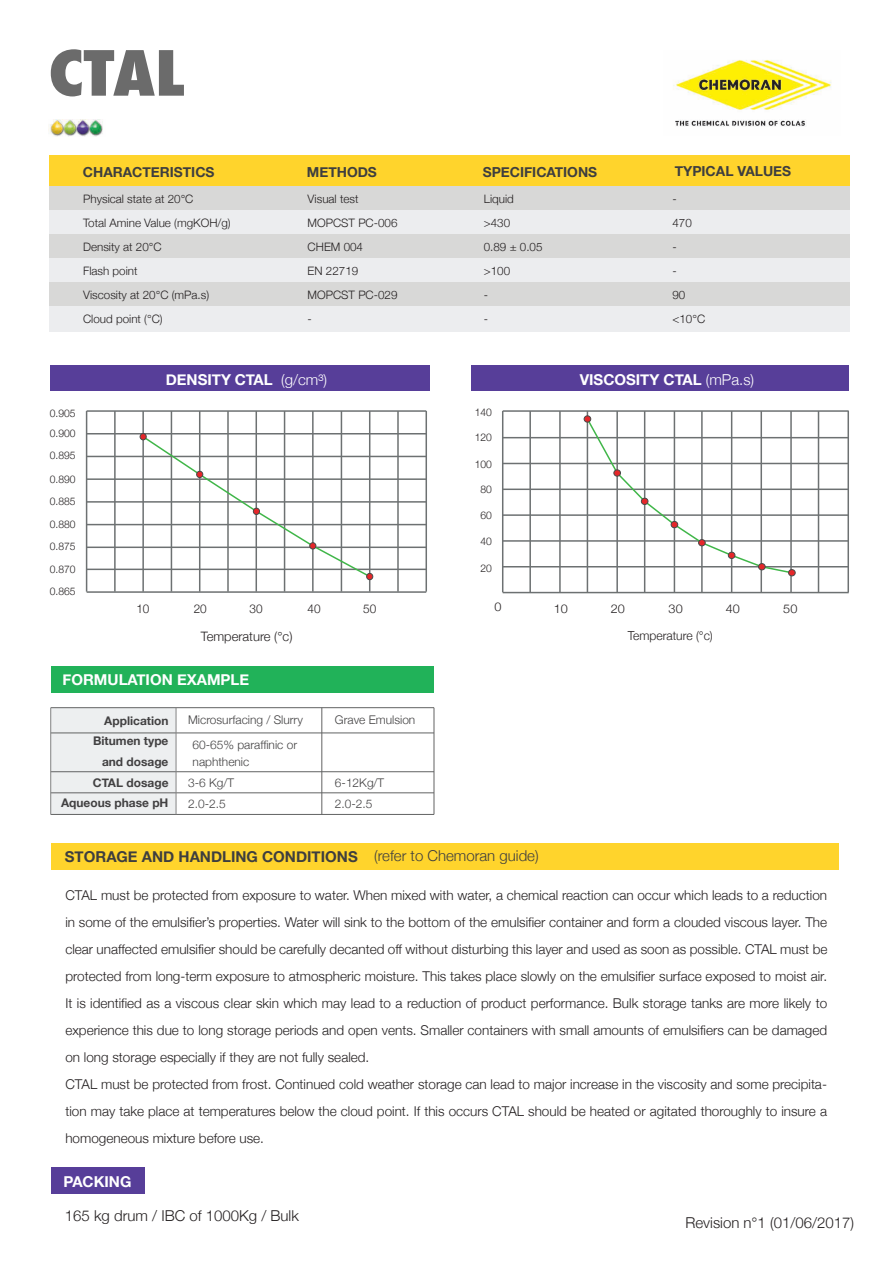
<style>
.page{position:relative;width:893px;height:1263px;background:#fff}
.page>*{position:absolute;margin:0;border:0;box-sizing:border-box;transform-origin:0 0}
.t1{font:800 condensed 60.45px "Futura";color:#6b6b6b;scale:1.16 1}
.t2{font:700 15px "Helvetica Neue";color:#fff}
.t3{font:700 15px "Helvetica Neue";color:#3e3e3f}
.t4{font:300 15px "Helvetica Neue";color:#231f20}
.t5{font:700 13.8px "Helvetica Neue";color:#3e3e3f}
.t6{font:300 13.5px/27px "Helvetica Neue";color:#231f20}
.t7{font:300 13.05px "Helvetica Neue";color:#231f20}
.t8{font:300 12.3px "Helvetica Neue";color:#231f20}
.t9{font:300 12px/21px "Helvetica Neue";color:#424142}
.t10{font:700 12px/20.5px "Helvetica Neue";color:#424142;text-align:right}
.t11{font:300 12px "Helvetica Neue";color:#231f20;scale:1.05 1}
.t12{font:300 12px "Helvetica Neue";color:#231f20}
.t13{font:300 11.55px/24px "Helvetica Neue";color:#231f20}
.t14{font:300 10.5px/20.1px "Helvetica Neue";color:#231f20}
.s1{font-weight:300}
</style>
<div class="page">
<div style="left:50px;top:155px;width:800px;height:31px;background:#ffd42c"></div>
<div style="left:50px;top:186px;width:800px;height:144px;background:#d8d8d7"></div>
<div style="left:50px;top:210px;width:800px;height:24px;background:#ecedef"></div>
<div style="left:50px;top:258px;width:800px;height:24px;background:#ecedef"></div>
<div style="left:50px;top:306px;width:800px;height:25px;background:#ecedef"></div>
<img style="left:48px;top:120px;width:55px;height:17px">
<div style="left:51px;top:1167px;width:94px;height:27px;background:#573e99"></div>
<div style="left:51px;top:843px;width:788px;height:26px;background:#ffd42c"></div>
<div style="left:51px;top:708px;width:125px;height:106px;background:#edeff0"></div>
<hr style="left:51px;top:732px;width:383px;height:1px;background:#626363">
<hr style="left:51px;top:707px;width:383px;height:1px;background:#626363">
<hr style="left:51px;top:771px;width:383px;height:1px;background:#626363">
<hr style="left:51px;top:792px;width:383px;height:1px;background:#626363">
<hr style="left:51px;top:814px;width:383px;height:1px;background:#626363">
<hr style="left:176px;top:708px;width:1px;height:106px;background:#848484">
<hr style="left:50px;top:708px;width:1px;height:106px;background:#848484">
<hr style="left:321px;top:708px;width:1px;height:106px;background:#626363">
<hr style="left:434px;top:708px;width:1px;height:106px;background:#626363">
<div style="left:51px;top:666px;width:382px;height:27px;background:#21b259"></div>
<div style="left:50px;top:365px;width:379px;height:26px;background:#573e99"></div>
<div style="left:471px;top:365px;width:378px;height:26px;background:#573e99"></div>
<hr style="left:502px;top:411px;width:1px;height:181px;background:#6d7172">
<hr style="left:559px;top:411px;width:2px;height:181px;background:#6d7172">
<hr style="left:616px;top:411px;width:2px;height:181px;background:#6d7172">
<hr style="left:674px;top:411px;width:1px;height:181px;background:#6d7172">
<hr style="left:731px;top:411px;width:1px;height:181px;background:#6d7172">
<hr style="left:529px;top:411px;width:2px;height:181px;background:#6d7172">
<hr style="left:587px;top:411px;width:1px;height:181px;background:#6d7172">
<hr style="left:644px;top:411px;width:1px;height:181px;background:#6d7172">
<hr style="left:701px;top:411px;width:2px;height:181px;background:#6d7172">
<hr style="left:790px;top:411px;width:2px;height:181px;background:#6d7172">
<hr style="left:847px;top:411px;width:2px;height:181px;background:#6d7172">
<hr style="left:760px;top:411px;width:2px;height:181px;background:#6d7172">
<hr style="left:818px;top:411px;width:1px;height:181px;background:#6d7172">
<hr style="left:503px;top:410px;width:346px;height:2px;background:#6d7172">
<hr style="left:503px;top:488px;width:346px;height:2px;background:#6d7172">
<hr style="left:503px;top:437px;width:346px;height:1px;background:#6d7172">
<hr style="left:503px;top:463px;width:346px;height:1px;background:#6d7172">
<hr style="left:503px;top:514px;width:346px;height:2px;background:#6d7172">
<hr style="left:503px;top:540px;width:346px;height:2px;background:#6d7172">
<hr style="left:503px;top:566px;width:346px;height:1px;background:#6d7172">
<hr style="left:503px;top:592px;width:346px;height:1px;background:#6d7172">
<div style="left:584px;top:416px;width:7px;height:6px;border:1px solid #484949;border-radius:50%"></div>
<svg style="left:585px;top:417px;width:210px;height:159px"></svg>
<div style="left:788px;top:569px;width:7px;height:7px;border:1px solid #484949;border-radius:50%"></div>
<hr style="left:86px;top:411px;width:1px;height:181px;background:#6d7172">
<hr style="left:114px;top:411px;width:2px;height:181px;background:#6d7172">
<hr style="left:142px;top:411px;width:2px;height:181px;background:#6d7172">
<hr style="left:171px;top:411px;width:1px;height:181px;background:#6d7172">
<hr style="left:199px;top:411px;width:1px;height:181px;background:#6d7172">
<hr style="left:227px;top:411px;width:2px;height:181px;background:#6d7172">
<hr style="left:256px;top:411px;width:1px;height:181px;background:#6d7172">
<hr style="left:284px;top:411px;width:1px;height:181px;background:#6d7172">
<hr style="left:312px;top:411px;width:2px;height:181px;background:#6d7172">
<hr style="left:341px;top:411px;width:1px;height:181px;background:#6d7172">
<hr style="left:369px;top:411px;width:1px;height:181px;background:#6d7172">
<hr style="left:397px;top:411px;width:2px;height:181px;background:#6d7172">
<hr style="left:425px;top:411px;width:2px;height:181px;background:#6d7172">
<hr style="left:87px;top:410px;width:339px;height:2px;background:#6d7172">
<hr style="left:87px;top:433px;width:339px;height:1px;background:#6d7172">
<hr style="left:87px;top:456px;width:339px;height:1px;background:#6d7172">
<hr style="left:87px;top:478px;width:339px;height:2px;background:#6d7172">
<hr style="left:87px;top:501px;width:339px;height:2px;background:#6d7172">
<hr style="left:87px;top:524px;width:339px;height:1px;background:#6d7172">
<hr style="left:87px;top:546px;width:339px;height:2px;background:#6d7172">
<hr style="left:87px;top:569px;width:339px;height:1px;background:#6d7172">
<hr style="left:87px;top:591px;width:339px;height:2px;background:#6d7172">
<div style="left:140px;top:433px;width:6px;height:7px;border:1px solid #484949;border-radius:50%"></div>
<svg style="left:141px;top:435px;width:231px;height:144px"></svg>
<div style="left:310px;top:542px;width:6px;height:7px;border:1px solid #484949;border-radius:50%"></div>
<div style="left:367px;top:573px;width:6px;height:7px;background:#e5272a;border-radius:50%"></div>
<div style="left:366px;top:573px;width:7px;height:7px;border:1px solid #484949;border-radius:50%"></div>
<img style="left:673px;top:60px;width:158px;height:67px">
<h1 class="t1" style="left:48px;top:32px;width:119px">CTAL</h1>
<p class="t5" style="left:83px;top:161px;width:133px">CHARACTERISTICS</p>
<p class="t5" style="left:307px;top:161px;width:72px">METHODS</p>
<p class="t5" style="left:483px;top:161px;width:116px">SPECIFICATIONS</p>
<p class="t5" style="left:675px;top:160px;width:118px">TYPICAL VALUES</p>
<p class="t13" style="left:83px;top:186px;width:149px">Physical state at 20°C<br>Total Amine Value (mgKOH/g)<br>Density at 20°C<br>Flash point<br>Viscosity at 20°C (mPa.s)<br>Cloud point (°C)</p>
<p class="t13" style="left:308px;top:186px;width:91px">Visual test<br>MOPCST PC-006<br>CHEM 004<br>EN 22719<br>MOPCST PC-029 -</p>
<p class="t13" style="left:484px;top:186px;width:60px">Liquid &gt;430<br>0.89 ± 0.05 &gt;100<br>-<br>-</p>
<p class="t13" style="left:672px;top:186px;width:34px">-<br>470<br>-<br>-<br>90 &lt;10°C</p>
<p class="t14" style="left:50px;top:402px;width:27px">0.905<br>0.900</p>
<p class="t14" style="left:50px;top:445px;width:27px">0.895</p>
<p class="t14" style="left:50px;top:469px;width:27px">0.890</p>
<p class="t14" style="left:50px;top:489px;width:27px;line-height:22.8px">0.885<br>0.880</p>
<p class="t14" style="left:50px;top:535px;width:27px">0.875</p>
<p class="t14" style="left:50px;top:559px;width:27px">0.870</p>
<p class="t14" style="left:50px;top:581px;width:27px">0.865</p>
<p class="t2" style="left:166px;top:368px;width:163px">DENSITY CTAL <span class="s1">(g/cm³)</span></p>
<p class="t2" style="left:580px;top:368px;width:176px">VISCOSITY CTAL <span class="s1">(mPa.s)</span></p>
<p class="t14" style="left:475px;top:401px;width:19px">140</p>
<p class="t14" style="left:475px;top:426px;width:19px">120</p>
<p class="t14" style="left:475px;top:453px;width:19px">100</p>
<p class="t14" style="left:480px;top:479px;width:13px">80</p>
<p class="t14" style="left:480px;top:504px;width:13px">60</p>
<p class="t14" style="left:480px;top:531px;width:13px">40</p>
<p class="t12" style="left:136px;top:599px;width:15px">10</p>
<p class="t12" style="left:194px;top:599px;width:15px">20</p>
<p class="t12" style="left:249px;top:599px;width:15px">30</p>
<p class="t12" style="left:308px;top:599px;width:15px">40</p>
<p class="t12" style="left:363px;top:599px;width:15px">50</p>
<p class="t7" style="left:201px;top:626px;width:93px">Temperature (°c)</p>
<p class="t14" style="left:480px;top:557px;width:13px">20</p>
<p class="t11" style="left:494px;top:597px;width:8px">0</p>
<p class="t11" style="left:554px;top:599px;width:15px">10</p>
<p class="t11" style="left:611px;top:599px;width:15px">20</p>
<p class="t11" style="left:669px;top:599px;width:15px">30</p>
<p class="t11" style="left:726px;top:599px;width:15px">40</p>
<p class="t11" style="left:783px;top:599px;width:15px">50</p>
<p class="t8" style="left:628px;top:626px;width:87px">Temperature (°c)</p>
<p class="t2" style="left:63px;top:668px;width:188px">FORMULATION EXAMPLE</p>
<p class="t10" style="left:61px;top:711px;width:109px">Application<br>Bitumen type<br>and dosage<br>CTAL dosage<br>Aqueous phase pH</p>
<p class="t9" style="left:188px;top:708px;width:116px">Microsurfacing / Slurry</p>
<p class="t9" style="left:193px;top:736px;width:106px;line-height:16.5px">60-65% paraffinic or naphthenic</p>
<p class="t9" style="left:188px;top:771px;width:47px">3-6 Kg/T<br>2.0-2.5</p>
<p class="t9" style="left:335px;top:708px;width:82px">Grave Emulsion</p>
<p class="t9" style="left:335px;top:771px;width:51px">6-12Kg/T<br>2.0-2.5</p>
<p class="t3" style="left:65px;top:845px;width:475px">STORAGE AND HANDLING CONDITIONS <span class="s1">(refer to Chemoran guide)</span></p>
<p class="t6" style="left:65px;top:881px;width:764px">CTAL must be protected from exposure to water. When mixed with water, a chemical reaction can occur which leads to a reduction in some of the emulsifier’s properties. Water will sink to the bottom of the emulsifier container and form a clouded viscous layer. The clear unaffected emulsifier should be carefully decanted off without disturbing this layer and used as soon as possible. CTAL must be protected from long-term exposure to atmospheric moisture. This takes place slowly on the emulsifier surface exposed to moist air.<br>It is identified as a viscous clear skin which may lead to a reduction of product performance. Bulk storage tanks are more likely to experience this due to long storage periods and open vents. Smaller containers with small amounts of emulsifiers can be damaged on long storage especially if they are not fully sealed.<br>CTAL must be protected from frost. Continued cold weather storage can lead to major increase in the viscosity and some precipita&shy;tion may take place at temperatures below the cloud point. If this occurs CTAL should be heated or agitated thoroughly to insure a homogeneous mixture before use.</p>
<p class="t2" style="left:63px;top:1169px;width:70px">PACKING</p>
<p class="t4" style="left:65px;top:1203px;width:235px">165 kg drum / IBC of 1000Kg / Bulk</p>
<p class="t4" style="left:685px;top:1210px;width:170px">Revision n°1 (01/06/2017)</p>
</div>
